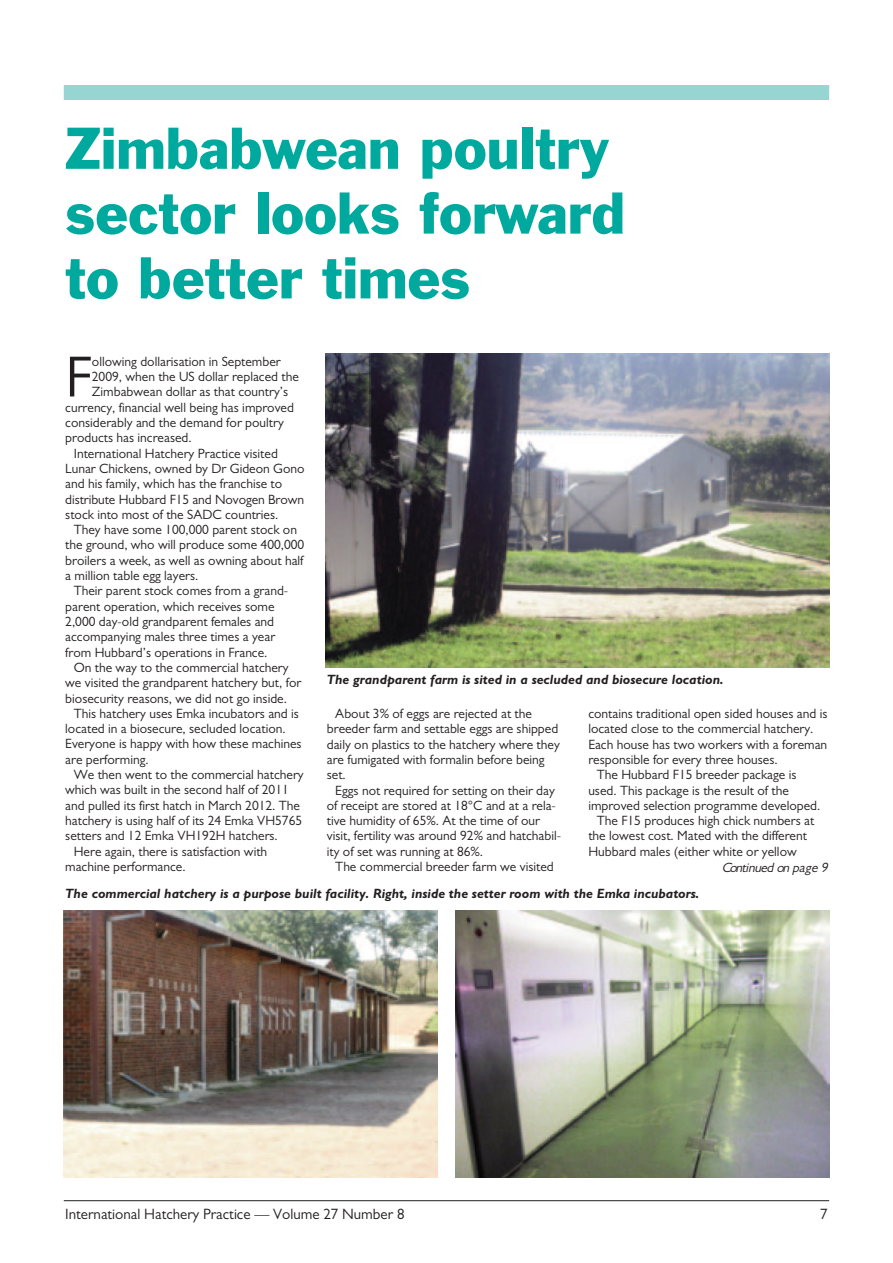
<style>
.page{position:relative;width:893px;height:1263px;background:#fff}
.page>*{position:absolute;margin:0;border:0;box-sizing:border-box;transform-origin:0 0}
.t1{font:58.35px "Gill Sans";color:#231f20}
.t2{font:54px/64.8px "Franklin Gothic BT";color:#00a99d}
.t3{font:15px "Gill Sans";color:#231f20}
.t4{font:13.5px/15.3px "Gill Sans";color:#231f20}
.t5{font:italic 700 13.5px "Gill Sans";color:#231f20}
.t6{font:italic 13.5px "Gill Sans";color:#231f20}
</style>
<div class="page">
<hr style="left:64px;top:1200px;width:765px;height:1px;background:#231f20">
<img style="left:325px;top:353px;width:504px;height:315px">
<div style="left:64px;top:85px;width:765px;height:15px;background:#96d5d2"></div>
<img style="left:455px;top:910px;width:374px;height:268px">
<img style="left:64px;top:910px;width:374px;height:268px">
<h2 class="t2" style="left:65px;top:121px;width:561px">Zimbabwean poultry sector looks forward to better times</h2>
<h1 class="t1" style="left:65px;top:357px;width:28px">F</h1>
<p class="t4" style="left:92px;top:355px;width:190px">ollowing dollarisation in September</p>
<p class="t4" style="left:92px;top:370px;width:208px">2009, when the US dollar replaced the</p>
<p class="t4" style="left:92px;top:386px;width:198px">Zimbabwean dollar as that country’s</p>
<p class="t4" style="left:65px;top:401px;width:230px">currency, financial well being has improved</p>
<p class="t4" style="left:65px;top:416px;width:220px">considerably and the demand for poultry</p>
<p class="t4" style="left:65px;top:432px;width:128px">products has increased.</p>
<p class="t4" style="left:74px;top:447px;width:206px">International Hatchery Practice visited</p>
<p class="t4" style="left:65px;top:462px;width:241px">Lunar Chickens, owned by Dr Gideon Gono</p>
<p class="t4" style="left:65px;top:477px;width:219px">and his family, which has the franchise to</p>
<p class="t4" style="left:65px;top:493px;width:240px">distribute Hubbard F15 and Novogen Brown</p>
<p class="t4" style="left:65px;top:508px;width:215px">stock into most of the SADC countries.</p>
<p class="t4" style="left:74px;top:523px;width:225px">They have some 100,000 parent stock on</p>
<p class="t4" style="left:65px;top:539px;width:241px">the ground, who will produce some 400,000</p>
<p class="t4" style="left:65px;top:554px;width:240px">broilers a week, as well as owning about half</p>
<p class="t4" style="left:65px;top:569px;width:135px">a million table egg layers.</p>
<p class="t4" style="left:74px;top:585px;width:216px">Their parent stock comes from a grand-</p>
<p class="t4" style="left:65px;top:600px;width:211px">parent operation, which receives some</p>
<p class="t4" style="left:65px;top:615px;width:210px">2,000 day-old grandparent females and</p>
<p class="t4" style="left:65px;top:630px;width:211px">accompanying males three times a year</p>
<p class="t4" style="left:65px;top:646px;width:204px">from Hubbard’s operations in France.</p>
<p class="t4" style="left:74px;top:661px;width:216px">On the way to the commercial hatchery</p>
<p class="t4" style="left:65px;top:676px;width:238px">we visited the grandparent hatchery but, for</p>
<p class="t4" style="left:65px;top:692px;width:223px">biosecurity reasons, we did not go inside.</p>
<p class="t4" style="left:74px;top:707px;width:227px">This hatchery uses Emka incubators and is</p>
<p class="t4" style="left:65px;top:722px;width:222px">located in a biosecure, secluded location.</p>
<p class="t4" style="left:65px;top:738px;width:238px">Everyone is happy with how these machines</p>
<p class="t4" style="left:65px;top:753px;width:85px">are performing.</p>
<p class="t4" style="left:74px;top:768px;width:231px">We then went to the commercial hatchery</p>
<p class="t4" style="left:65px;top:783px;width:225px">which was built in the second half of 2011</p>
<p class="t4" style="left:65px;top:799px;width:236px">and pulled its first hatch in March 2012. The</p>
<p class="t4" style="left:65px;top:814px;width:238px">hatchery is using half of its 24 Emka VH5765</p>
<p class="t4" style="left:65px;top:829px;width:214px">setters and 12 Emka VH192H hatchers.</p>
<p class="t4" style="left:74px;top:845px;width:195px">Here again, there is satisfaction with</p>
<p class="t4" style="left:65px;top:860px;width:122px">machine performance.</p>
<p class="t5" style="left:327px;top:674px;width:398px">The grandparent farm is sited in a secluded and biosecure location.</p>
<p class="t4" style="left:327px;top:707px;width:234px;text-indent:9px">About 3% of eggs are rejected at the breeder farm and settable eggs are shipped daily on plastics to the hatchery where they are fumigated with formalin before being set.</p>
<p class="t4" style="left:327px;top:784px;width:236px;text-indent:9px">Eggs not required for setting on their day of receipt are stored at 18°C and at a rela&shy;tive humidity of 65%. At the time of our visit, fertility was around 92% and hatchabil&shy;ity of set was running at 86%.</p>
<p class="t4" style="left:335px;top:860px;width:220px">The commercial breeder farm we visited</p>
<p class="t4" style="left:588px;top:707px;width:241px">contains traditional open sided houses and is</p>
<p class="t4" style="left:588px;top:722px;width:227px">located close to the commercial hatchery.</p>
<p class="t4" style="left:588px;top:738px;width:240px">Each house has two workers with a foreman</p>
<p class="t4" style="left:588px;top:753px;width:191px">responsible for every three houses.</p>
<p class="t4" style="left:597px;top:768px;width:201px">The Hubbard F15 breeder package is</p>
<p class="t4" style="left:588px;top:784px;width:202px">used. This package is the result of the</p>
<p class="t4" style="left:588px;top:799px;width:234px">improved selection programme developed.</p>
<p class="t4" style="left:597px;top:814px;width:219px">The F15 produces high chick numbers at</p>
<p class="t4" style="left:588px;top:830px;width:220px">the lowest cost. Mated with the different</p>
<p class="t4" style="left:588px;top:845px;width:210px">Hubbard males (either white or yellow</p>
<p class="t6" style="left:722px;top:862px;width:110px">Continued on page 9</p>
<p class="t5" style="left:65px;top:888px;width:636px">The commercial hatchery is a purpose built facility. Right, inside the setter room with the Emka incubators.</p>
<p class="t3" style="left:65px;top:1209px;width:341px">International Hatchery Practice — Volume 27 Number 8</p>
<p class="t3" style="left:820px;top:1209px;width:9px">7</p>
</div>
